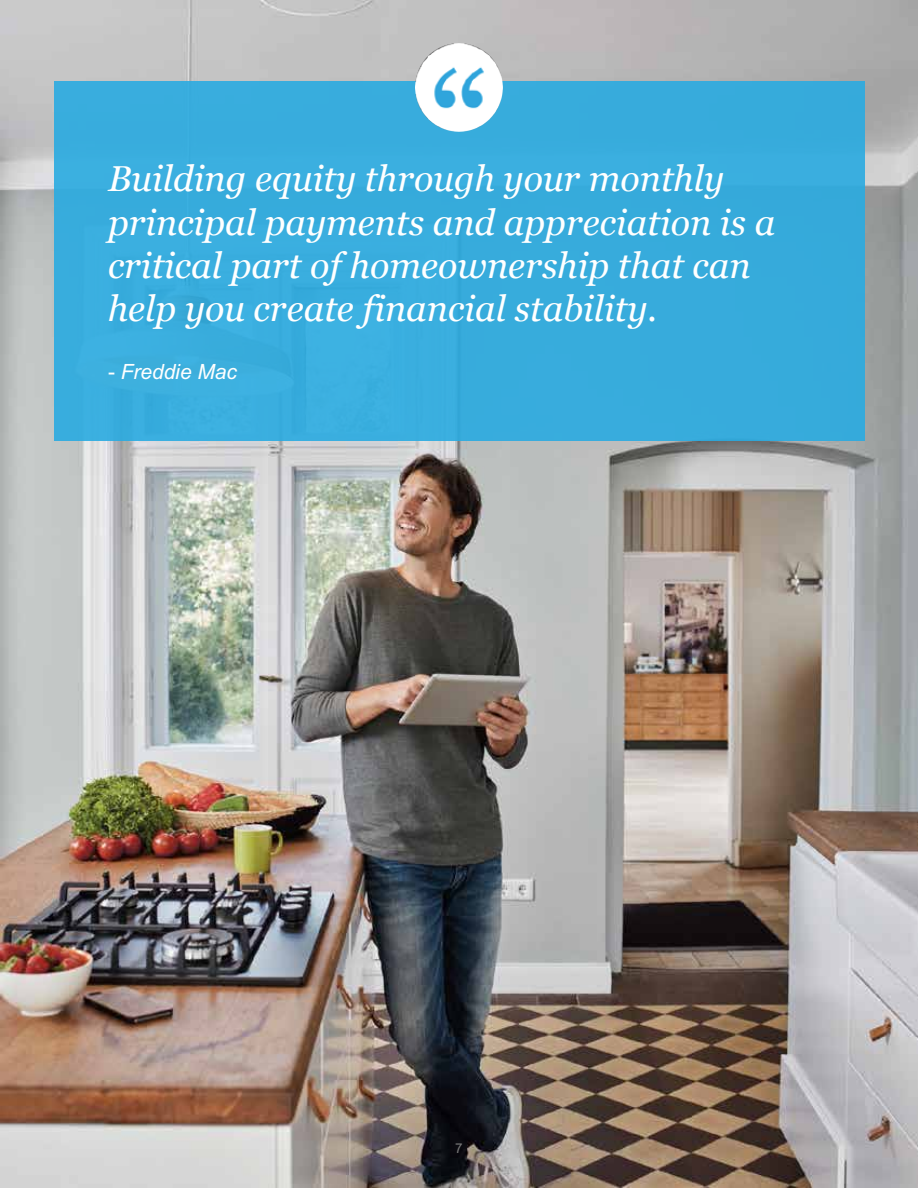
<style>
.page{position:relative;width:918px;height:1188px;background:#fff}
.page>*{position:absolute;margin:0;border:0;box-sizing:border-box;transform-origin:0 0}
.t1{font:italic 36px/43.5px "Georgia";color:#fff}
.t2{font:italic 21px "Arial";color:#fff}
.t3{font:13.5px "Arial";color:#7a7a7a}
.s1{font-style:normal}
</style>
<div class="page">
<img style="left:0;top:0;width:918px;height:1188px">
<div style="left:54px;top:81px;width:810px;height:360px;background:#37acdc"></div>
<img style="left:415px;top:44px;width:88px;height:87px">
<p class="t1" style="left:108px;top:160px;width:669px">Building equity through your monthly principal payments and appreciation is a critical part of homeownership that can help you create financial stability.</p>
<p class="t2" style="left:108px;top:358px;width:131px"><span class="s1">!"</span>(%'))*'+,"-</p>
<p class="t3" style="left:455px;top:1139px;width:9px">%</p>
</div>
